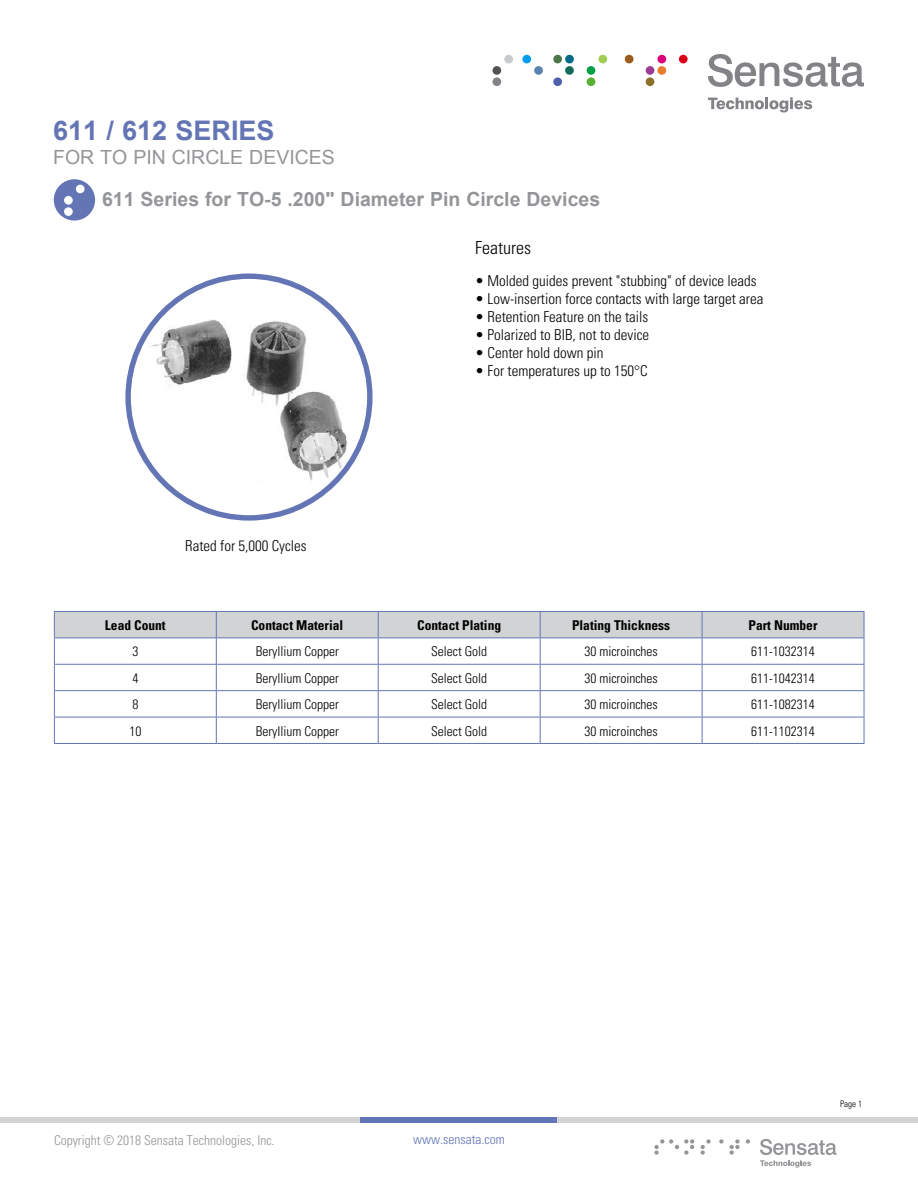
<style>
.page{position:relative;width:918px;height:1188px;background:#fff}
.page>*{position:absolute;margin:0;border:0;box-sizing:border-box;transform-origin:0 0}
.t1{font:700 27px "Arial";color:#6375b5}
.t2{font:700 19.5px "Arial";color:#939598}
.t3{font:19.5px "Arial";color:#939598}
.t4{font:300 condensed 18px "Univers";color:#000}
.t5{font:300 condensed 15px "Univers";color:#000}
.t6{font:300 condensed 13.5px "Univers";color:#000}
.t7{font:700 condensed 13.5px "Univers";color:#000}
.t8{font:300 condensed 13.5px "Univers";color:#939598}
.t9{font:300 condensed 13.5px "Univers";color:#6375b5}
.t10{font:300 condensed 9px "Univers";color:#000}
</style>
<div class="page">
<svg style="left:708px;top:54px;width:156px;height:33px"></svg>
<svg style="left:708px;top:97px;width:104px;height:15px"></svg>
<div style="left:492px;top:77px;width:9px;height:9px;background:#828287;border-radius:50%"></div>
<div style="left:522px;top:55px;width:9px;height:8px;background:#009eed;border-radius:50%"></div>
<div style="left:534px;top:66px;width:9px;height:9px;background:#5982b0;border-radius:50%"></div>
<div style="left:553px;top:55px;width:9px;height:8px;background:#4f784a;border-radius:50%"></div>
<div style="left:565px;top:55px;width:9px;height:8px;background:#006b87;border-radius:50%"></div>
<div style="left:565px;top:66px;width:9px;height:9px;background:#146b5c;border-radius:50%"></div>
<div style="left:553px;top:77px;width:9px;height:9px;background:#4f61ad;border-radius:50%"></div>
<div style="left:598px;top:55px;width:9px;height:8px;background:#a1cc52;border-radius:50%"></div>
<div style="left:587px;top:66px;width:8px;height:9px;background:#009e45;border-radius:50%"></div>
<div style="left:587px;top:77px;width:8px;height:9px;background:#59b030;border-radius:50%"></div>
<div style="left:657px;top:55px;width:9px;height:8px;background:#d9007a;border-radius:50%"></div>
<div style="left:646px;top:66px;width:8px;height:9px;background:#9c3d91;border-radius:50%"></div>
<div style="left:657px;top:66px;width:9px;height:9px;background:#e87a2b;border-radius:50%"></div>
<div style="left:646px;top:77px;width:8px;height:9px;background:#8c7029;border-radius:50%"></div>
<div style="left:679px;top:55px;width:9px;height:8px;background:#d90017;border-radius:50%"></div>
<div style="left:504px;top:55px;width:9px;height:8px;background:#c7c9cc;border-radius:50%"></div>
<div style="left:492px;top:66px;width:9px;height:9px;background:#525254;border-radius:50%"></div>
<div style="left:625px;top:55px;width:9px;height:8px;background:#995c1a;border-radius:50%"></div>
<div style="left:0;top:1117px;width:918px;height:6px;background:#d1d3d4"></div>
<div style="left:361px;top:1117px;width:196px;height:6px;background:#6375b5"></div>
<svg style="left:760px;top:1139px;width:77px;height:29px"></svg>
<svg style="left:701px;top:1139px;width:10px;height:16px"></svg>
<svg style="left:746px;top:1139px;width:4px;height:5px"></svg>
<svg style="left:654px;top:1139px;width:40px;height:16px"></svg>
<svg style="left:719px;top:1139px;width:21px;height:16px"></svg>
<img style="left:144px;top:319px;width:204px;height:165px">
<div style="left:125px;top:274px;width:248px;height:247px;border:5px solid #6375b5;border-radius:50%"></div>
<svg style="left:54px;top:179px;width:41px;height:42px"></svg>
<svg style="left:54px;top:611px;width:811px;height:132px"></svg>
<hr style="left:54px;top:743px;width:162px;height:1px;background:#6375b5">
<hr style="left:216px;top:743px;width:162px;height:1px;background:#6375b5">
<hr style="left:378px;top:743px;width:162px;height:1px;background:#6375b5">
<hr style="left:540px;top:743px;width:162px;height:1px;background:#6375b5">
<hr style="left:702px;top:743px;width:162px;height:1px;background:#6375b5">
<hr style="left:54px;top:611px;width:162px;height:1px;background:#6375b5">
<hr style="left:216px;top:611px;width:162px;height:1px;background:#6375b5">
<hr style="left:378px;top:611px;width:162px;height:1px;background:#6375b5">
<hr style="left:540px;top:611px;width:162px;height:1px;background:#6375b5">
<hr style="left:702px;top:611px;width:162px;height:1px;background:#6375b5">
<h1 class="t1" style="left:53px;top:113px;width:223px">611 / 612 SERIES</h1>
<h2 class="t3" style="left:53px;top:144px;width:283px">FOR TO PIN CIRCLE DEVICES</h2>
<h2 class="t2" style="left:102px;top:187px;width:500px">611 Series for TO-5 .200" Diameter Pin Circle Devices</h2>
<p class="t4" style="left:475px;top:237px;width:57px">Features</p>
<p class="t5" style="left:185px;top:537px;width:123px">Rated for 5,000 Cycles</p>
<p class="t5" style="left:475px;top:271px;width:283px">• Molded guides prevent "stubbing" of device leads</p>
<p class="t5" style="left:475px;top:289px;width:290px">• Low-insertion force contacts with large target area</p>
<p class="t5" style="left:475px;top:307px;width:175px">• Retention Feature on the tails</p>
<p class="t5" style="left:475px;top:325px;width:175px">• Polarized to BIB, not to device</p>
<p class="t5" style="left:475px;top:343px;width:130px">• Center hold down pin</p>
<p class="t5" style="left:475px;top:361px;width:174px">• For temperatures up to 150°C</p>
<p class="t7" style="left:105px;top:617px;width:62px">Lead Count</p>
<p class="t7" style="left:251px;top:617px;width:94px">Contact Material</p>
<p class="t7" style="left:417px;top:617px;width:86px">Contact Plating</p>
<p class="t7" style="left:572px;top:617px;width:100px">Plating Thickness</p>
<p class="t7" style="left:749px;top:617px;width:70px">Part Number</p>
<p class="t6" style="left:132px;top:644px;width:7px">3</p>
<p class="t6" style="left:256px;top:644px;width:85px">Beryllium Copper</p>
<p class="t6" style="left:431px;top:644px;width:58px">Select Gold</p>
<p class="t6" style="left:584px;top:644px;width:75px">30 microinches</p>
<p class="t6" style="left:751px;top:644px;width:65px">611-1032314</p>
<p class="t6" style="left:132px;top:670px;width:7px">4</p>
<p class="t6" style="left:256px;top:670px;width:85px">Beryllium Copper</p>
<p class="t6" style="left:431px;top:670px;width:58px">Select Gold</p>
<p class="t6" style="left:584px;top:670px;width:75px">30 microinches</p>
<p class="t6" style="left:751px;top:670px;width:65px">611-1042314</p>
<p class="t6" style="left:132px;top:696px;width:7px">8</p>
<p class="t6" style="left:256px;top:696px;width:85px">Beryllium Copper</p>
<p class="t6" style="left:431px;top:696px;width:58px">Select Gold</p>
<p class="t6" style="left:584px;top:696px;width:75px">30 microinches</p>
<p class="t6" style="left:751px;top:696px;width:65px">611-1082314</p>
<p class="t6" style="left:129px;top:723px;width:13px">10</p>
<p class="t6" style="left:256px;top:723px;width:85px">BeryIlium Copper</p>
<p class="t6" style="left:431px;top:723px;width:58px">Select Gold</p>
<p class="t6" style="left:584px;top:723px;width:75px">30 microinches</p>
<p class="t6" style="left:751px;top:723px;width:65px">611-1102314</p>
<p class="t8" style="left:54px;top:1132px;width:222px">Copyright © 2018 Sensata Technologies, Inc.</p>
<p class="t9" style="left:413px;top:1131px;width:93px">www.sensata.com</p>
<p class="t10" style="left:840px;top:1098px;width:23px">Page 1</p>
</div>
